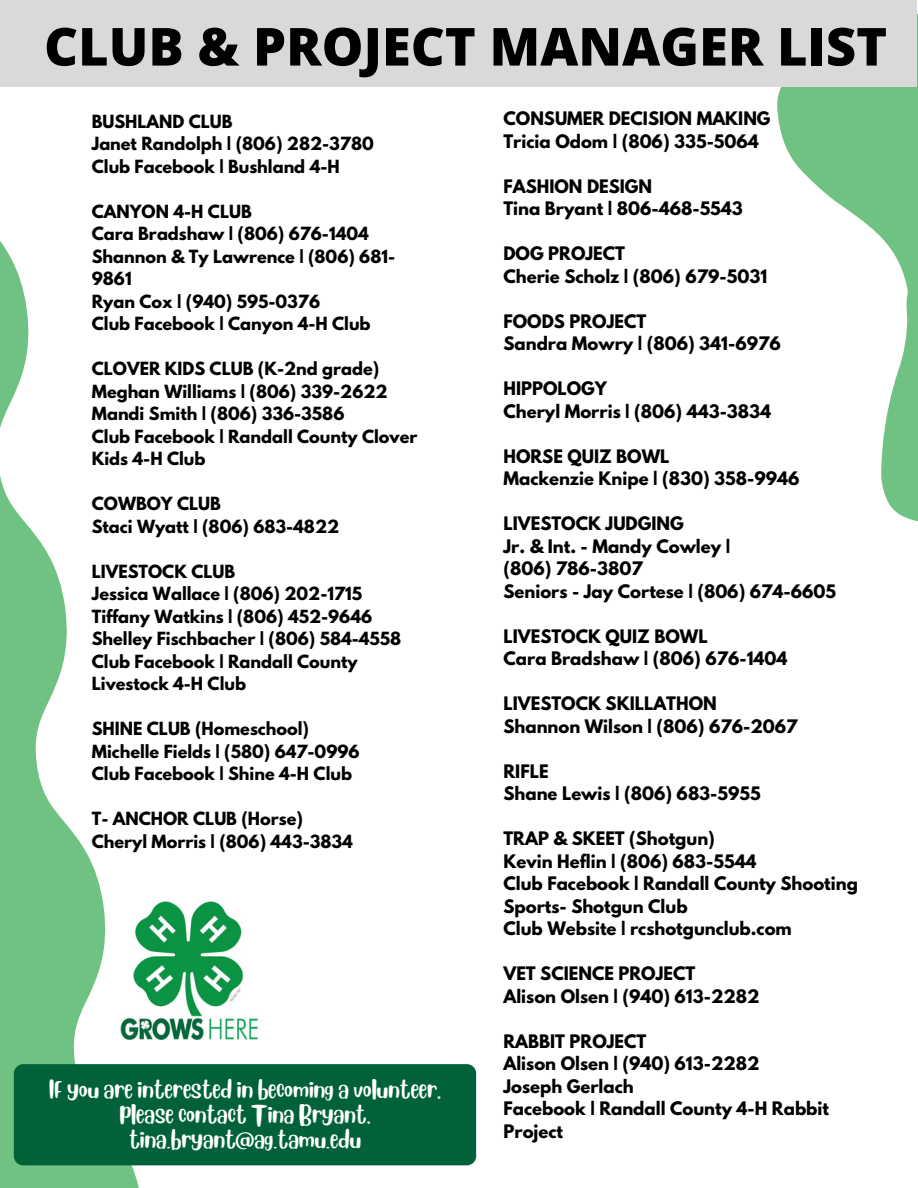
<style>
.page{position:relative;width:918px;height:1188px;background:#fff}
.page>*{position:absolute;margin:0;border:0;box-sizing:border-box;transform-origin:0 0}
.t1{font:800 52.5px "Open Sans";color:#000}
.t2{font:18.45px/24.8px "Blueberry";color:#fff;text-align:center}
.t3{font:700 16.5px/22.5px "League Spartan";color:#000}
.t4{font:700 16.05px/22.5px "League Spartan";color:#000}
</style>
<div class="page">
<svg style="left:777px;top:13px;width:141px;height:509px"></svg>
<div style="left:0;top:0;width:917px;height:87px;background:#d9d9d9"></div>
<svg style="left:0;top:241px;width:142px;height:947px"></svg>
<img style="left:120px;top:901px;width:138px;height:138px">
<div style="left:14px;top:1064px;width:462px;height:101px;background:#016239;border-radius:9px"></div>
<h1 class="t1" style="left:44px;top:10px;width:845px">CLUB &amp; PROJECT MANAGER LIST</h1>
<p class="t4" style="left:92px;top:112px;width:283px">BUSHLAND CLUB<br>Janet Randolph | (806) 282-3780<br>Club Facebook | Bushland 4-H</p>
<p class="t4" style="left:92px;top:202px;width:305px">CANYON 4-H CLUB<br>Cara Bradshaw | (806) 676-1404<br>Shannon &amp; Ty Lawrence | (806) 681-<br>9861<br>Ryan Cox | (940) 595-0376<br>Club Facebook | Canyon 4-H Club</p>
<p class="t4" style="left:92px;top:360px;width:327px">CLOVER KIDS CLUB (K-2nd grade)<br>Meghan Williams | (806) 339-2622<br>Mandi Smith | (806) 336-3586<br>Club Facebook | Randall County Clover<br>Kids 4-H Club</p>
<p class="t4" style="left:92px;top:495px;width:249px">COWBOY CLUB<br>Staci Wyatt | (806) 683-4822</p>
<p class="t4" style="left:92px;top:562px;width:311px">LIVESTOCK CLUB<br>Jessica Wallace | (806) 202-1715<br>Tiffany Watkins | (806) 452-9646<br>Shelley Fischbacher | (806) 584-4558<br>Club Facebook | Randall County<br>Livestock 4-H Club</p>
<p class="t4" style="left:92px;top:720px;width:269px">SHINE CLUB (Homeschool)<br>Michelle Fields | (580) 647-0996<br>Club Facebook | Shine 4-H Club</p>
<p class="t4" style="left:92px;top:810px;width:263px">T- ANCHOR CLUB (Horse)<br>Cheryl Morris | (806) 443-3834</p>
<p class="t3" style="left:503px;top:110px;width:269px">CONSUMER DECISION MAKING<br>Tricia Odom | (806) 335-5064</p>
<p class="t3" style="left:503px;top:177px;width:241px">FASHION DESIGN<br>Tina Bryant | 806-468-5543</p>
<p class="t3" style="left:503px;top:245px;width:265px">DOG PROJECT<br>Cherie Scholz | (806) 679-5031</p>
<p class="t3" style="left:503px;top:312px;width:279px">FOODS PROJECT<br>Sandra Mowry | (806) 341-6976</p>
<p class="t3" style="left:503px;top:380px;width:269px">HIPPOLOGY<br>Cheryl Morris | (806) 443-3834</p>
<p class="t3" style="left:503px;top:447px;width:297px">HORSE QUIZ BOWL<br>Mackenzie Knipe | (830) 358-9946</p>
<p class="t3" style="left:503px;top:515px;width:334px">LIVESTOCK JUDGING<br>Jr. &amp; Int. - Mandy Cowley |<br>(806) 786-3807<br>Seniors - Jay Cortese | (806) 674-6605</p>
<p class="t3" style="left:503px;top:627px;width:285px">LIVESTOCK QUIZ BOWL<br>Cara Bradshaw | (806) 676-1404</p>
<p class="t3" style="left:503px;top:695px;width:296px">LIVESTOCK SKILLATHON<br>Shannon Wilson | (806) 676-2067</p>
<p class="t3" style="left:503px;top:762px;width:259px">RIFLE<br>Shane Lewis | (806) 683-5955</p>
<p class="t3" style="left:503px;top:830px;width:356px">TRAP &amp; SKEET (Shotgun)<br>Kevin Heflin | (806) 683-5544<br>Club Facebook | Randall County Shooting<br>Sports- Shotgun Club<br>Club Website | rcshotgunclub.com</p>
<p class="t3" style="left:503px;top:965px;width:258px">VET SCIENCE PROJECT<br>Alison Olsen | (940) 613-2282</p>
<p class="t3" style="left:503px;top:1032px;width:327px">RABBIT PROJECT<br>Alison Olsen | (940) 613-2282<br>Joseph Gerlach<br>Facebook | Randall County 4-H Rabbit<br>Project</p>
<p class="t2" style="left:49px;top:1075px;width:393px">IF you are interested in becoming a volunteer, please contact Tina Bryant, tina.bryant@ag.tamu.edu</p>
</div>
